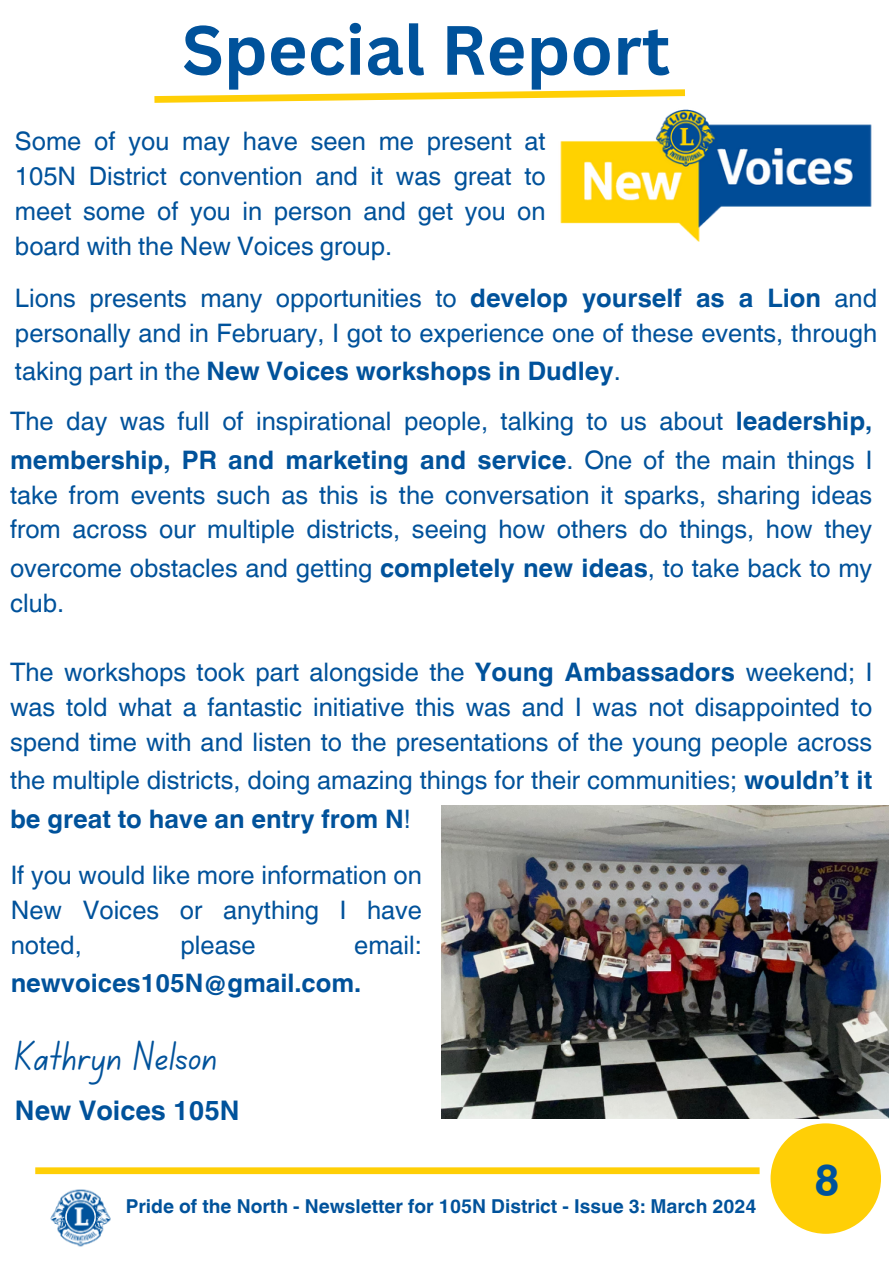
<style>
.page{position:relative;width:894px;height:1264px;background:#fff}
.page>*{position:absolute;margin:0;border:0;box-sizing:border-box;transform-origin:0 0}
.t1{font:700 68.1px "Canva Sans";color:#00529b}
.t2{font:42px "Canva School Font";color:#00529b}
.t3{font:700 27px "Helvetica World";color:#00529b}
.t4{font:25.5px/34.8px "Helvetica World";color:#00529b}
.t5{font:700 25.5px/38.2px "Helvetica World";color:#00529b}
.t6{font:700 19.2px "Helvetica World";color:#00529b}
.s1{font-weight:700}
.s2{font-weight:400}
</style>
<div class="page">
<svg style="left:154px;top:89px;width:531px;height:14px"></svg>
<div style="left:35px;top:1167px;width:724px;height:7px;background:#ffcf06"></div>
<img style="left:50px;top:1189px;width:61px;height:58px">
<div style="left:770px;top:1123px;width:110px;height:110px;background:#ffcf06;border-radius:50%"></div>
<img style="left:441px;top:805px;width:446px;height:313px">
<img style="left:549px;top:93px;width:323px;height:149px">
<h3 class="t1" style="left:182px;top:2px;width:489px">Special Report</h3>
<h2 class="t4" style="left:15px;top:124px;width:532px;text-align:justify">Some of you may have seen me present at 105N District convention and it was great to meet some of you in person and get you on board with the New Voices group.</h2>
<p class="t4" style="left:15px;top:281px;width:863px">Lions presents many opportunities to <span class="s1">develop yourself as a Lion</span> and personally and in February, I got to experience one of these events, through</p>
<p class="t5" style="left:15px;top:349px;width:607px"><span class="s2">taking part in the</span> New Voices workshops in Dudley<span class="s2">.</span></p>
<p class="t4" style="left:10px;top:402px;width:863px;line-height:38.2px">The day was full of inspirational people, talking to us about <span class="s1">leadership, membership, PR and marketing and service</span>. One of the main things I</p>
<p class="t4" style="left:10px;top:477px;width:863px">take from events such as this is the conversation it sparks, sharing ideas from across our multiple districts, seeing how others do things, how they</p>
<p class="t4" style="left:10px;top:550px;width:863px">overcome obstacles and getting <span class="s1">completely new ideas</span>, to take back to my club.</p>
<h3 class="t4" style="left:10px;top:655px;width:863px;text-align:justify">The workshops took part alongside the <span class="s1">Young Ambassadors</span> weekend; I was told what a fantastic initiative this was and I was not disappointed to spend time with and listen to the presentations of the young people across</h3>
<h3 class="t4" style="left:10px;top:761px;width:863px;line-height:38.2px">the multiple districts, doing amazing things for their communities; <span class="s1">wouldn’t it be great to have an entry from N</span>!</h3>
<p class="t4" style="left:11px;top:857px;width:412px;text-align:justify">If you would like more information on New Voices or anything I have noted,</p>
<p class="t5" style="left:11px;top:922px;width:412px;text-indent:343px"><span class="s2">email: </span>newvoices105N@gmail.com.</p>
<p class="t4" style="left:180px;top:927px;width:77px">please</p>
<p class="t2" style="left:15px;top:1037px;width:204px">Kathryn Nelson</p>
<p class="t3" style="left:15px;top:1088px;width:226px">New Voices 105N</p>
<h3 class="t6" style="left:126px;top:1190px;width:632px">Pride of the North - Newsletter for 105N District - Issue 3: March 2024</h3>
</div>
